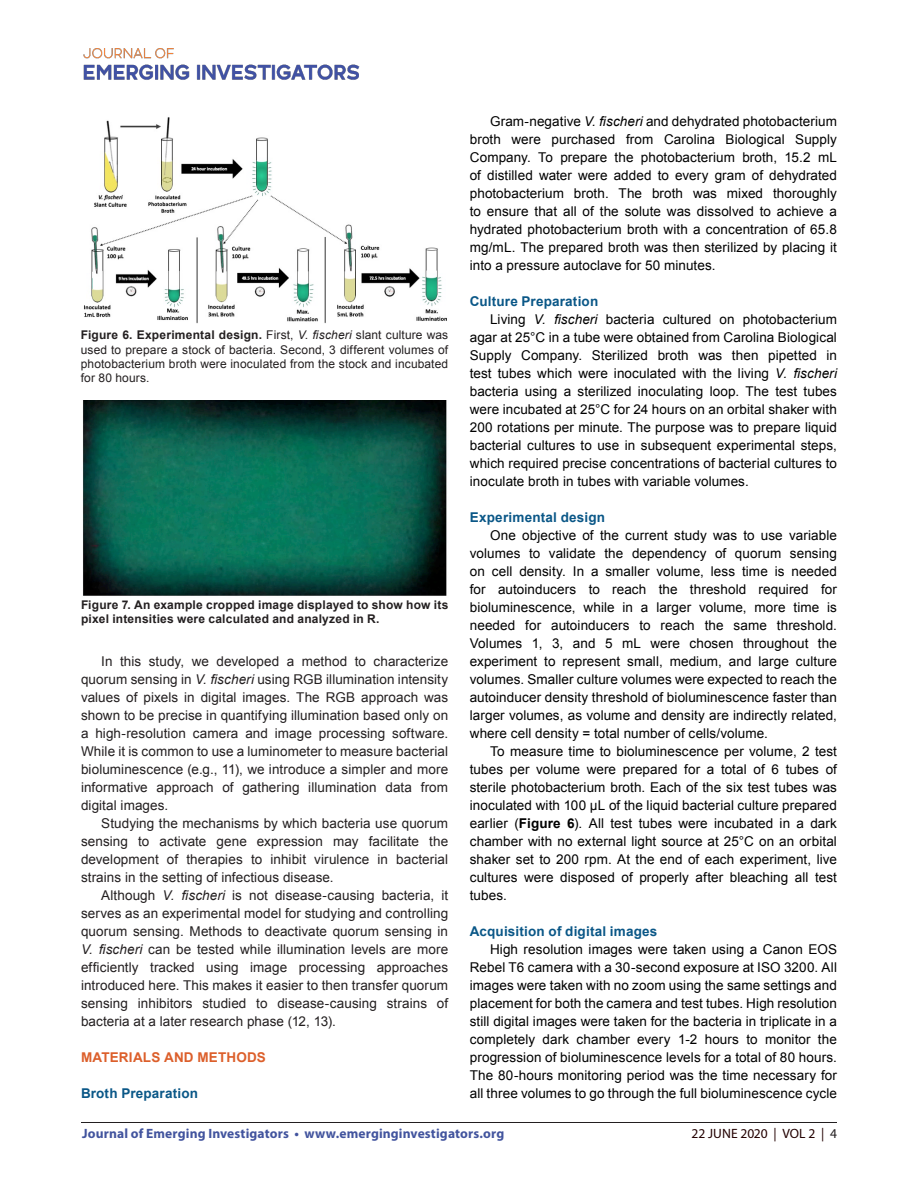
<style>
.page{position:relative;width:918px;height:1188px;background:#fff}
.page>*{position:absolute;margin:0;border:0;box-sizing:border-box;transform-origin:0 0}
.t1{font:13.5px/18px "Arial";letter-spacing:.005em;color:#000;text-align:justify}
.t2{font:13.5px/18px "Arial";letter-spacing:.005em;color:#231f20;text-align:justify}
.t3{font:700 13.5px "Arial";letter-spacing:.015em;color:#0a5787}
.t4{font:700 13.5px "Myriad Pro";letter-spacing:.01em;color:#42549e}
.t5{font:700 13.5px "Arial";letter-spacing:.015em;color:#dc5f2b}
.t6{font:13.5px "Myriad Pro";color:#230000}
.t7{font:12px/14.4px "Arial";letter-spacing:.01em;color:#231f20;text-align:justify}
.t8{font:700 12px/14.4px "Arial";letter-spacing:.015em;color:#231f20}
.s1{font-weight:700}
.s2{font-style:italic}
.s3{color:#231f20}
</style>
<div class="page">
<hr style="left:81px;top:1122px;width:756px;height:1px;background:#231f20">
<img style="left:83px;top:48px;width:277px;height:32px">
<img style="left:84px;top:117px;width:363px;height:207px">
<img style="left:83px;top:400px;width:364px;height:196px">
<p class="t7" style="left:81px;top:328px;width:369px"><span class="s1">Figure 6. Experimental design.</span> First, <span class="s2">V. fischeri</span> slant culture was used to prepare a stock of bacteria. Second, 3 different volumes of photobacterium broth were inoculated from the stock and incubated for 80 hours.</p>
<p class="t8" style="left:81px;top:598px;width:369px">Figure 7. An example cropped image displayed to show how its pixel intensities were calculated and analyzed in R.</p>
<p class="t2" style="left:81px;top:652px;width:369px;text-indent:20px">In this study, we developed a method to characterize quorum sensing in <span class="s2">V. fischeri</span> using RGB illumination intensity values of pixels in digital images. The RGB approach was shown to be precise in quantifying illumination based only on a high-resolution camera and image processing software.<br>While it is common to use a luminometer to measure bacterial bioluminescence (e.g., 11), we introduce a simpler and more informative approach of gathering illumination data from digital images.</p>
<p class="t2" style="left:81px;top:814px;width:369px;text-indent:20px">Studying the mechanisms by which bacteria use quorum sensing to activate gene expression may facilitate the development of therapies to inhibit virulence in bacterial strains in the setting of infectious disease.</p>
<p class="t2" style="left:81px;top:886px;width:369px;text-indent:20px">Although <span class="s2">V. fischeri</span> is not disease-causing bacteria, it serves as an experimental model for studying and controlling quorum sensing. Methods to deactivate quorum sensing in <span class="s2">V. fischeri</span> can be tested while illumination levels are more efficiently tracked using image processing approaches introduced here. This makes it easier to then transfer quorum sensing inhibitors studied to disease-causing strains of bacteria at a later research phase (12, 13).</p>
<p class="t5" style="left:81px;top:1048px;width:186px">MATERIALS AND METHODS</p>
<p class="t3" style="left:81px;top:1084px;width:119px">Broth Preparation</p>
<p class="t1" style="left:470px;top:112px;width:369px;text-indent:20px">Gram-negative <span class="s2">V. fischeri</span> and dehydrated photobacterium broth were purchased from Carolina Biological Supply Company. To prepare the photobacterium broth, 15.2 mL of distilled water were added to every gram of dehydrated photobacterium broth. The broth was mixed thoroughly to ensure that all of the solute was dissolved to achieve a hydrated photobacterium broth with a concentration of 65.8 mg/mL. The prepared broth was then sterilized by placing it into a pressure autoclave for 50 minutes.</p>
<p class="t3" style="left:470px;top:292px;width:130px">Culture Preparation</p>
<p class="t1" style="left:470px;top:310px;width:369px;text-indent:20px">Living <span class="s2">V. fischeri</span> bacteria cultured on photobacterium agar at 25°C in a tube were obtained from Carolina Biological Supply Company. Sterilized broth was then pipetted in test tubes which were inoculated with the living <span class="s2">V. fischeri </span>bacteria using a sterilized inoculating loop. The test tubes were incubated at 25°C for 24 hours on an orbital shaker with 200 rotations per minute. The purpose was to prepare liquid bacterial cultures to use in subsequent experimental steps, which required precise concentrations of bacterial cultures to inoculate broth in tubes with variable volumes.</p>
<p class="t3" style="left:470px;top:508px;width:137px">Experimental design</p>
<p class="t1" style="left:470px;top:526px;width:369px;text-indent:20px">One objective of the current study was to use variable volumes to validate the dependency of quorum sensing on cell density. In a smaller volume, less time is needed for autoinducers to reach the threshold required for bioluminescence, while in a larger volume, more time is needed for autoinducers to reach the same threshold.<br>Volumes 1, 3, and 5 mL were chosen throughout the experiment to represent small, medium, and large culture volumes. Smaller culture volumes were expected to reach the autoinducer density threshold of bioluminescence faster than larger volumes, as volume and density are indirectly related, where cell density = total number of cells/volume.</p>
<p class="t1" style="left:470px;top:742px;width:369px;text-indent:20px">To measure time to bioluminescence per volume, 2 test tubes per volume were prepared for a total of 6 tubes of sterile photobacterium broth. Each of the six test tubes was inoculated with 100 µL of the liquid bacterial culture prepared earlier (<span class="s1">Figure 6</span>). All test tubes were incubated in a dark chamber with no external light source at 25°C on an orbital shaker set to 200 rpm. At the end of each experiment, live cultures were disposed of properly after bleaching all test tubes.</p>
<p class="t3" style="left:470px;top:922px;width:189px">Acquisition of digital images</p>
<p class="t1" style="left:470px;top:940px;width:369px;text-indent:20px">High resolution images were taken using a Canon EOS Rebel T6 camera with a 30-second exposure at ISO 3200. All images were taken with no zoom using the same settings and placement for both the camera and test tubes. High resolution still digital images were taken for the bacteria in triplicate in a completely dark chamber every 1-2 hours to monitor the progression of bioluminescence levels for a total of 80 hours.<br>The 80-hours monitoring period was the time necessary for all three volumes to go through the full bioluminescence cycle</p>
<p class="t4" style="left:82px;top:1125px;width:424px">Journal of Emerging Investigators • www.emerginginvestigators.org</p>
<p class="t6" style="left:691px;top:1125px;width:147px">22 JUNE 2020 | VOL 2 | <span class="s3">4</span></p>
</div>
